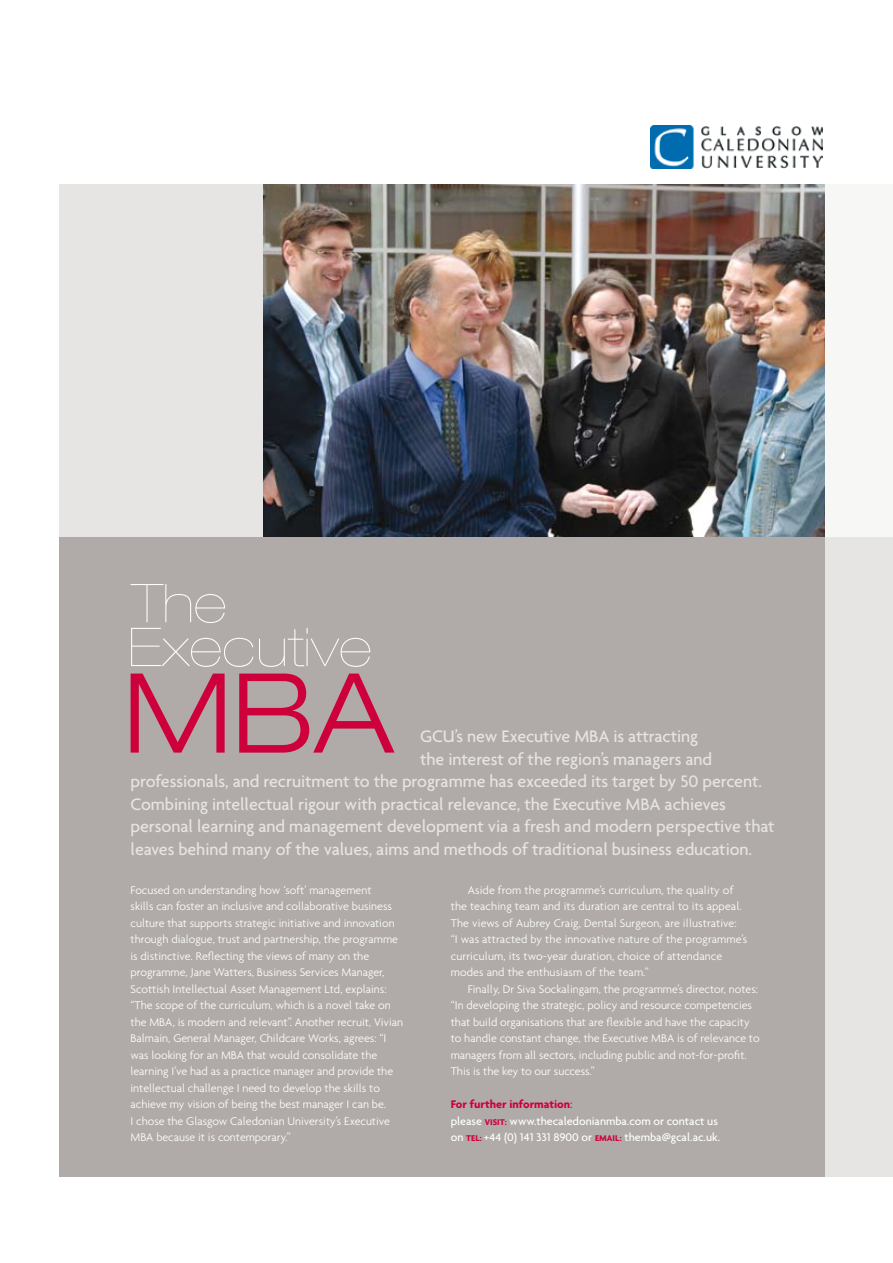
<style>
.page{position:relative;width:893px;height:1263px;background:#fff}
.page>*{position:absolute;margin:0;border:0;box-sizing:border-box;transform-origin:0 0}
.t1{font:500 18px/22.5px "Agenda";letter-spacing:-.005em;color:#e6e4e2}
.t2{font:300 12px/16.5px "Agenda";color:#fff}
.t3{font:500 12px/16.5px "Agenda";color:#fff;text-align:right}
.t4{font:700 12px/16.5px "Agenda";color:#ce003c}
.s1{font-weight:500}
.s2{font-weight:500;color:#fff}
.s3{font-size:9px}
.s4{font-weight:700;font-size:9px;color:#ce003c}
</style>
<div class="page">
<div style="left:60px;top:184px;width:833px;height:993px;background:#b0aba8"></div>
<div style="left:59px;top:184px;width:766px;height:352px;background:#e7e5e4"></div>
<svg style="left:825px;top:184px;width:68px;height:993px;background:#ecebea"></svg>
<img style="left:264px;top:185px;width:561px;height:351px">
<svg style="left:131px;top:584px;width:122px;height:83px"></svg>
<svg style="left:259px;top:628px;width:111px;height:39px"></svg>
<svg style="left:131px;top:673px;width:94px;height:80px"></svg>
<svg style="left:239px;top:673px;width:156px;height:80px"></svg>
<img style="left:651px;top:125px;width:171px;height:43px">
<h1 class="t1" style="left:420px;top:725px;width:167px">GCU’s new Executive MBA</h1>
<h1 class="t1" style="left:613px;top:725px;width:86px">is attracting</h1>
<h1 class="t1" style="left:420px;top:747px;width:294px">the interest of the region’s managers and</h1>
<h1 class="t1" style="left:131px;top:770px;width:633px">professionals, and recruitment to the programme has exceeded its target by 50 percent.</h1>
<h1 class="t1" style="left:131px;top:792px;width:508px">Combining intellectual rigour with practical relevance, the Executive MBA</h1>
<h1 class="t1" style="left:131px;top:792px;width:646px;text-indent:534px">achieves personal learning and management development via a fresh and modern perspective that leaves behind many of the values, aims and methods of traditional business education.</h1>
<p class="t2" style="left:131px;top:881px;width:274px">Focused on understanding how ‘soft’ management<br>skills can foster an inclusive and collaborative business culture that supports strategic initiative and innovation through dialogue, trust and partnership, the programme is distinctive. Reflecting the views of many on the programme, Jane Watters, Business Services Manager, Scottish Intellectual Asset Management Ltd, explains: “The scope of the curriculum, which is a novel take on the MBA, is modern and relevant”. Another recruit, Vivian Balmain, General Manager, Childcare Works, agrees: “I was looking for an MBA that would consolidate the learning I’ve had as a practice manager and provide the intellectual challenge I need to develop the skills to achieve my vision of being the best manager I can be.<br>I chose the Glasgow Caledonian University’s Executive MBA because it is contemporary.”</p>
<p class="t2" style="left:451px;top:881px;width:298px;text-indent:17px">Aside from the programme’s curriculum, the quality of the teaching team and its duration are central to its appeal.<br>The views of Aubrey Craig, Dental Surgeon, are illustrative:<br>“I was attracted by the innovative nature of the programme’s curriculum, its two-year duration, choice of attendance modes and the enthusiasm of the team.”</p>
<p class="t2" style="left:451px;top:980px;width:310px;text-indent:17px">Finally, Dr Siva Sockalingam, the programme’s director, notes: “In developing the strategic, policy and resource competencies that build organisations that are flexible and have the capacity to handle constant change, the Executive MBA is of relevance to managers from all sectors, including public and not-for-profit.<br>This is the key to our success.”</p>
<p class="t4" style="left:451px;top:1096px;width:123px">For further information<span class="s1">: </span><span class="s2">please</span> <span class="s3">VISI</span></p>
<p class="t3" style="left:451px;top:1112px;width:271px"><span class="s4">T:</span> www.thecaledonianmba.com or contact us<br>on <span class="s4">tel:</span> +44 (0) 141 331 8900 or <span class="s4">email:</span> themba@gcal.ac.uk.</p>
</div>
